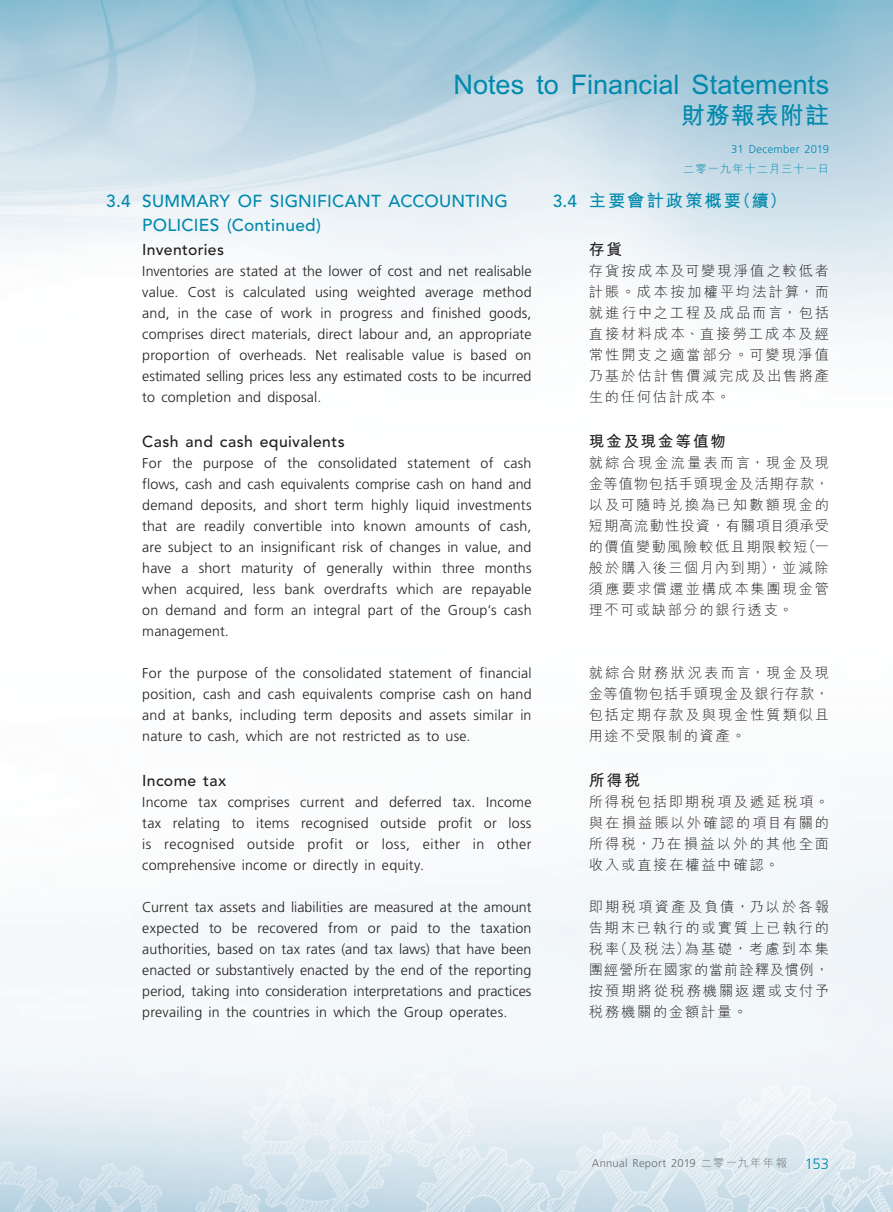
<style>
.page{position:relative;width:893px;height:1212px;background:#fff}
.page>*{position:absolute;margin:0;border:0;box-sizing:border-box;transform-origin:0 0}
.t1{font:700 27px "M Hei HK";letter-spacing:.005em;color:#0089ad}
.t2{font:700 24px "M Hei HK";letter-spacing:.035em;color:#0089ad}
._03_H1{font:500 17.25px/24px "Avenir LT Std";letter-spacing:.015em;color:#0089ad}
._03_H1-2{font:700 17.25px "M Hei HK";letter-spacing:.13em;color:#0089ad}
._04___H2{font:500 15.75px "Avenir LT Std";letter-spacing:.025em;color:#231f20}
._04___H2-2{font:700 15.75px "M Hei HK";letter-spacing:.105em;color:#231f20}
._12___P2{font:300 14.25px/21px "Frutiger LT Std";letter-spacing:.015em;color:#231f20;text-align:justify}
._12___P2-2{font:300 14.25px/21px "M Hei HK";letter-spacing:.13em;color:#231f20;text-align:justify}
.t3{font:300 11.25px "Frutiger LT Std";letter-spacing:.02em;color:#6c6d70}
.t4{font:300 11.25px "Frutiger LT Std";letter-spacing:.025em;color:#0089ad}
.t5{font:300 11.25px "M Hei HK";letter-spacing:.09em;color:#0089ad}
.s1{font-family:"Avenir LT Std";font-weight:500}
.s2{font-family:"M Hei HK"}
.s3{font-size:15px;color:#0089ad}
</style>
<div class="page">
<img style="left:0;top:0;width:893px;height:1212px">
<h1 class="t1" style="left:453px;top:65px;width:377px">Notes to Financial Statements</h1>
<h2 class="t2" style="left:681px;top:98px;width:150px">財務報表附註</h2>
<p class="t4" style="left:731px;top:143px;width:99px">31 December 2019</p>
<p class="t5" style="left:683px;top:163px;width:148px">二零一九年十二月三十一日</p>
<p class="_03_H1-2" style="left:553px;top:188px;width:235px"><span class="s1">3.4</span> 主要會計政策概要（續）</p>
<p class="_04___H2-2" style="left:589px;top:238px;width:35px">存貨</p>
<p class="_12___P2-2" style="left:589px;top:260px;width:242px">存貨按成本及可變現淨值之較低者計賬。成本按加權平均法計算，而就進行中之工程及成品而言，包括直接材料成本、直接勞工成本及經常性開支之適當部分。可變現淨值乃基於估計售價減完成及出售將產生的任何估計成本。</p>
<p class="_04___H2-2" style="left:589px;top:430px;width:139px">現金及現金等值物</p>
<p class="_12___P2-2" style="left:589px;top:452px;width:242px">就綜合現金流量表而言，現金及現金等值物包括手頭現金及活期存款，以及可隨時兌換為已知數額現金的短期高流動性投資，有關項目須承受的價值變動風險較低且期限較短（一般於購入後三個月內到期），並減除須應要求償還並構成本集團現金管理不可或缺部分的銀行透支。</p>
<p class="_03_H1" style="left:142px;top:189px;width:367px;text-indent:-36px">3.4 SUMMARY OF SIGNIFICANT ACCOUNTING<br>POLICIES (Continued)</p>
<p class="_04___H2" style="left:142px;top:240px;width:83px">Inventories</p>
<p class="_12___P2" style="left:142px;top:261px;width:391px">Inventories are stated at the lower of cost and net realisable value. Cost is calculated using weighted average method and, in the case of work in progress and finished goods, comprises direct materials, direct labour and, an appropriate proportion of overheads. Net realisable value is based on estimated selling prices less any estimated costs to be incurred to completion and disposal.</p>
<p class="_04___H2" style="left:142px;top:432px;width:204px">Cash and cash equivalents</p>
<p class="_12___P2" style="left:142px;top:453px;width:391px">For the purpose of the consolidated statement of cash flows, cash and cash equivalents comprise cash on hand and demand deposits, and short term highly liquid investments that are readily convertible into known amounts of cash, are subject to an insignificant risk of changes in value, and have a short maturity of generally within three months when acquired, less bank overdrafts which are repayable on demand and form an integral part of the Group‘s cash management.</p>
<p class="_12___P2" style="left:142px;top:663px;width:391px">For the purpose of the consolidated statement of financial position, cash and cash equivalents comprise cash on hand and at banks, including term deposits and assets similar in nature to cash, which are not restricted as to use.</p>
<p class="_04___H2" style="left:142px;top:771px;width:85px">Income tax</p>
<p class="_12___P2" style="left:142px;top:792px;width:391px">Income tax comprises current and deferred tax. Income tax relating to items recognised outside profit or loss is recognised outside profit or loss, either in other comprehensive income or directly in equity.</p>
<p class="_12___P2" style="left:142px;top:897px;width:391px">Current tax assets and liabilities are measured at the amount expected to be recovered from or paid to the taxation authorities, based on tax rates (and tax laws) that have been enacted or substantively enacted by the end of the reporting period, taking into consideration interpretations and practices prevailing in the countries in which the Group operates.</p>
<p class="_12___P2-2" style="left:589px;top:662px;width:242px">就綜合財務狀況表而言，現金及現金等值物包括手頭現金及銀行存款，包括定期存款及與現金性質類似且用途不受限制的資產。</p>
<p class="_04___H2-2" style="left:589px;top:769px;width:53px">所得稅</p>
<p class="_12___P2-2" style="left:589px;top:791px;width:242px">所得稅包括即期稅項及遞延稅項。與在損益賬以外確認的項目有關的所得稅，乃在損益以外的其他全面收入或直接在權益中確認。</p>
<p class="_12___P2-2" style="left:589px;top:896px;width:242px">即期稅項資產及負債，乃以於各報告期末已執行的或實質上已執行的稅率（及稅法）為基礎，考慮到本集團經營所在國家的當前詮釋及慣例，按預期將從稅務機關返還或支付予稅務機關的金額計量。</p>
<p class="t3" style="left:592px;top:1157px;width:239px">Annual Report 2019 <span class="s2">二零一九年年報</span> <span class="s3">153</span></p>
</div>
